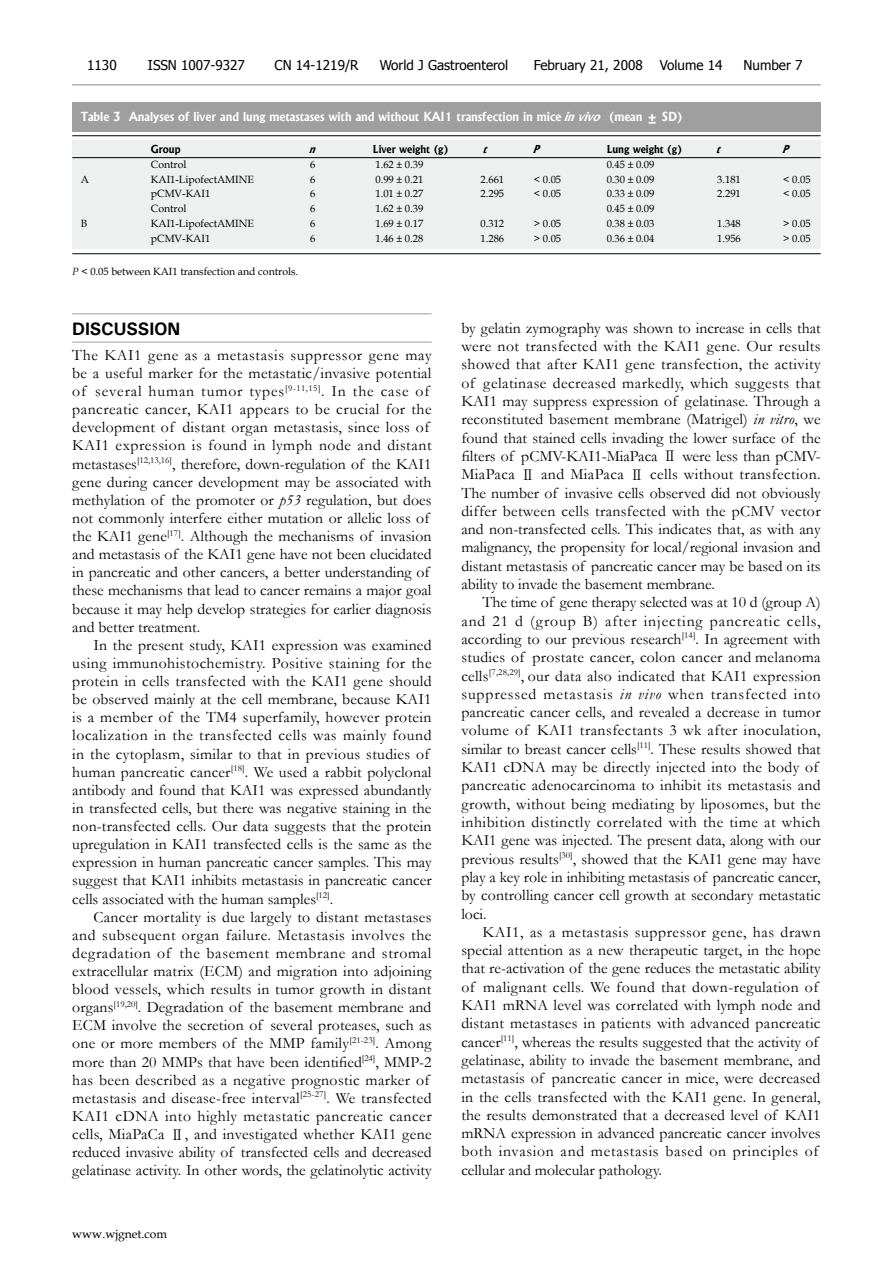
<style>
.page{position:relative;width:893px;height:1263px;background:#fff}
.page>*{position:absolute;margin:0;border:0;box-sizing:border-box;transform-origin:0 0}
.t1{font:700 18px "Univers";letter-spacing:-.01em;color:#000}
.t2{font:15.75px/18.3px "Garamond";letter-spacing:.01em;color:#000}
.t3{font:13.5px "Tahoma";color:#000}
.t4{font:700 12px "Albertus";color:#fff}
.t5{font:12px "Book Antiqua";color:#000}
.t6{font:10.5px "Book Antiqua";color:#000}
.t7{font:700 10.5px "Albertus";color:#000}
.t8{font:italic 700 10.5px "Albertus";color:#000}
.s1{font-style:italic}
.s2{font-family:"Koz Min Pro";font-size:14.25px}
</style>
<div class="page">
<hr style="left:72px;top:85px;width:749px;height:1px;background:#898989">
<div style="left:72px;top:102px;width:749px;height:29px;background:#9f9fa0"></div>
<div style="left:72px;top:140px;width:749px;height:109px;background:#eeefef"></div>
<hr style="left:72px;top:135px;width:749px;height:1px;background:#000">
<hr style="left:72px;top:157px;width:749px;height:1px;background:#000">
<hr style="left:72px;top:253px;width:749px;height:1px;background:#000">
<hr style="left:72px;top:314px;width:360px;height:1px;background:#9f9fa0">
<hr style="left:72px;top:342px;width:360px;height:1px;background:#9f9fa0">
<p class="t3" style="left:87px;top:56px;width:31px">1130</p>
<p class="t3" style="left:148px;top:56px;width:99px">ISSN 1007-9327</p>
<p class="t3" style="left:275px;top:56px;width:86px">CN 14-1219/R</p>
<p class="t3" style="left:380px;top:56px;width:130px">World J Gastroenterol</p>
<p class="t3" style="left:534px;top:56px;width:111px">February 21, 2008</p>
<p class="t3" style="left:660px;top:56px;width:64px">Volume 14</p>
<p class="t3" style="left:744px;top:56px;width:60px">Number 7</p>
<p class="t4" style="left:81px;top:109px;width:603px">Table 3 Analyses of liver and lung metastases with and without KAI1 transfection in mice <span class="s1">invivo</span> (mean ± SD)</p>
<p class="t7" style="left:151px;top:143px;width:31px">Group</p>
<p class="t8" style="left:309px;top:143px;width:12px">n</p>
<p class="t7" style="left:373px;top:143px;width:77px">Liver weight (g)</p>
<p class="t8" style="left:483px;top:143px;width:10px">t</p>
<p class="t8" style="left:532px;top:143px;width:12px">P</p>
<p class="t7" style="left:607px;top:143px;width:77px">Lung weight (g)</p>
<p class="t8" style="left:716px;top:143px;width:10px">t</p>
<p class="t8" style="left:782px;top:143px;width:12px">P</p>
<p class="t6" style="left:151px;top:157px;width:37px">Control</p>
<p class="t6" style="left:310px;top:157px;width:7px">6</p>
<p class="t6" style="left:375px;top:157px;width:49px">1.62 ± 0.39</p>
<p class="t6" style="left:607px;top:157px;width:49px">0.45 ± 0.09</p>
<p class="t6" style="left:81px;top:172px;width:10px">A</p>
<p class="t6" style="left:151px;top:172px;width:104px">KAI1-LipofectAMINE</p>
<p class="t6" style="left:310px;top:172px;width:7px">6</p>
<p class="t6" style="left:375px;top:172px;width:49px">0.99 ± 0.21</p>
<p class="t6" style="left:481px;top:172px;width:25px">2.661</p>
<p class="t6" style="left:534px;top:172px;width:29px">&lt; 0.05</p>
<p class="t6" style="left:607px;top:172px;width:49px">0.30 ± 0.09</p>
<p class="t6" style="left:717px;top:172px;width:25px">3.181</p>
<p class="t6" style="left:783px;top:172px;width:29px">&lt; 0.05</p>
<p class="t6" style="left:151px;top:187px;width:61px">pCMV-KAI1</p>
<p class="t6" style="left:310px;top:187px;width:7px">6</p>
<p class="t6" style="left:375px;top:187px;width:49px">1.01 ± 0.27</p>
<p class="t6" style="left:481px;top:187px;width:25px">2.295</p>
<p class="t6" style="left:534px;top:187px;width:29px">&lt; 0.05</p>
<p class="t6" style="left:607px;top:187px;width:49px">0.33 ± 0.09</p>
<p class="t6" style="left:717px;top:187px;width:25px">2.291</p>
<p class="t6" style="left:783px;top:187px;width:29px">&lt; 0.05</p>
<p class="t6" style="left:151px;top:201px;width:37px">Control</p>
<p class="t6" style="left:310px;top:201px;width:7px">6</p>
<p class="t6" style="left:375px;top:201px;width:49px">1.62 ± 0.39</p>
<p class="t6" style="left:607px;top:201px;width:49px">0.45 ± 0.09</p>
<p class="t6" style="left:81px;top:216px;width:8px">B</p>
<p class="t6" style="left:151px;top:216px;width:104px">KAI1-LipofectAMINE</p>
<p class="t6" style="left:310px;top:216px;width:7px">6</p>
<p class="t6" style="left:375px;top:216px;width:49px">1.69 ± 0.17</p>
<p class="t6" style="left:481px;top:216px;width:25px">0.312</p>
<p class="t6" style="left:534px;top:216px;width:29px">&gt; 0.05</p>
<p class="t6" style="left:607px;top:216px;width:49px">0.38 ± 0.03</p>
<p class="t6" style="left:717px;top:216px;width:25px">1.348</p>
<p class="t6" style="left:783px;top:216px;width:29px">&gt; 0.05</p>
<p class="t6" style="left:151px;top:231px;width:61px">pCMV-KAI1</p>
<p class="t6" style="left:310px;top:231px;width:7px">6</p>
<p class="t6" style="left:375px;top:231px;width:49px">1.46 ± 0.28</p>
<p class="t6" style="left:481px;top:231px;width:25px">1.286</p>
<p class="t6" style="left:534px;top:231px;width:29px">&gt; 0.05</p>
<p class="t6" style="left:607px;top:231px;width:49px">0.36 ± 0.04</p>
<p class="t6" style="left:717px;top:231px;width:25px">1.956</p>
<p class="t6" style="left:783px;top:231px;width:29px">&gt; 0.05</p>
<p class="t6" style="left:72px;top:264px;width:227px"><span class="s1">P</span> &lt; 0.05 between KAI1 transfection and controls.</p>
<p class="t1" style="left:72px;top:318px;width:110px">DISCUSSION</p>
<p class="t2" style="left:72px;top:345px;width:361px">The KAI1 gene as a metastasis suppressor gene may be a useful marker for the metastatic/invasive potential of several human tumor types<sup>[9-11,15]</sup>. In the case of pancreatic cancer, KAI1 appears to be crucial for the development of distant organ metastasis, since loss of KAI1 expression is found in lymph node and distant metastases<sup>[12,13,16]</sup>, therefore, down-regulation of the KAI1 gene during cancer development may be associated with methylation of the promoter or <span class="s1">p53</span> regulation, but does not commonly interfere either mutation or allelic loss of the KAI1 gene<sup>[17]</sup>. Although the mechanisms of invasion and metastasis of the KAI1 gene have not been elucidated in pancreatic and other cancers, a better understanding of these mechanisms that lead to cancer remains a major goal because it may help develop strategies for earlier diagnosis and better treatment.</p>
<p class="t2" style="left:72px;top:635px;width:361px;text-indent:21px">In the present study, KAI1 expression was examined using immunohistochemistry. Positive staining for the protein in cells transfected with the KAI1 gene should be observed mainly at the cell membrane, because KAI1 is a member of the TM4 superfamily, however protein localization in the transfected cells was mainly found in the cytoplasm, similar to that in previous studies of human pancreatic cancer<sup>[18]</sup>. We used a rabbit polyclonal antibody and found that KAI1 was expressed abundantly in transfected cells, but there was negative staining in the non-transfected cells. Our data suggests that the protein upregulation in KAI1 transfected cells is the same as the expression in human pancreatic cancer samples. This may suggest that KAI1 inhibits metastasis in pancreatic cancer cells associated with the human samples<sup>[12]</sup>.</p>
<p class="t2" style="left:72px;top:907px;width:361px;text-indent:21px">Cancer mortality is due largely to distant metastases and subsequent organ failure. Metastasis involves the degradation of the basement membrane and stromal extracellular matrix (ECM) and migration into adjoining blood vessels, which results in tumor growth in distant organs<sup>[19,20]</sup>. Degradation of the basement membrane and ECM involve the secretion of several proteases, such as one or more members of the MMP family<sup>[21-23]</sup>. Among more than 20 MMPs that have been identified<sup>[24]</sup>, MMP-2 has been described as a negative prognostic marker of metastasis and disease-free interval<sup>[25-27]</sup>. We transfected KAI1 cDNA into highly metastatic pancreatic cancer cells, MiaPaCa <span class="s2">Ⅱ</span>, and investigated whether KAI1 gene reduced invasive ability of transfected cells and decreased gelatinase activity. In other words, the gelatinolytic activity</p>
<p class="t5" style="left:72px;top:1225px;width:96px">www.wjgnet.com</p>
<p class="t2" style="left:461px;top:318px;width:361px;text-align:justify">by gelatin zymography was shown to increase in cells that were not transfected with the KAI1 gene. Our results showed that after KAI1 gene transfection, the activity of gelatinase decreased markedly, which suggests that KAI1 may suppress expression of gelatinase. Through a reconstituted basement membrane (Matrigel) <span class="s1">in vitro</span>, we found that stained cells invading the lower surface of the filters of pCMV-KAI1-MiaPaca <span class="s2">Ⅱ</span> were less than pCMV-MiaPaca <span class="s2">Ⅱ</span> and MiaPaca <span class="s2">Ⅱ</span> cells without transfection.<br>The number of invasive cells observed did not obviously differ between cells transfected with the pCMV vector and non-transfected cells. This indicates that, as with any malignancy, the propensity for local/regional invasion and distant metastasis of pancreatic cancer may be based on its ability to invade the basement membrane.</p>
<p class="t2" style="left:461px;top:593px;width:361px;text-indent:21px">The time of gene therapy selected was at 10 d (group A) and 21 d (group B) after injecting pancreatic cells, according to our previous research<sup>[14]</sup>. In agreement with studies of prostate cancer, colon cancer and melanoma cells<sup>[7,28,29]</sup>, our data also indicated that KAI1 expression suppressed metastasis <span class="s1">in vivo</span> when transfected into pancreatic cancer cells, and revealed a decrease in tumor volume of KAI1 transfectants 3 wk after inoculation, similar to breast cancer cells<sup>[11]</sup>. These results showed that KAI1 cDNA may be directly injected into the body of pancreatic adenocarcinoma to inhibit its metastasis and growth, without being mediating by liposomes, but the inhibition distinctly correlated with the time at which KAI1 gene was injected. The present data, along with our previous results<sup>[30]</sup>, showed that the KAI1 gene may have play a key role in inhibiting metastasis of pancreatic cancer, by controlling cancer cell growth at secondary metastatic loci.</p>
<p class="t2" style="left:461px;top:922px;width:361px;text-indent:21px">KAI1, as a metastasis suppressor gene, has drawn special attention as a new therapeutic target, in the hope that re-activation of the gene reduces the metastatic ability of malignant cells. We found that down-regulation of KAI1 mRNA level was correlated with lymph node and distant metastases in patients with advanced pancreatic cancer<sup>[11]</sup>, whereas the results suggested that the activity of gelatinase, ability to invade the basement membrane, and metastasis of pancreatic cancer in mice, were decreased in the cells transfected with the KAI1 gene. In general, the results demonstrated that a decreased level of KAI1 mRNA expression in advanced pancreatic cancer involves both invasion and metastasis based on principles of cellular and molecular pathology.</p>
</div>
